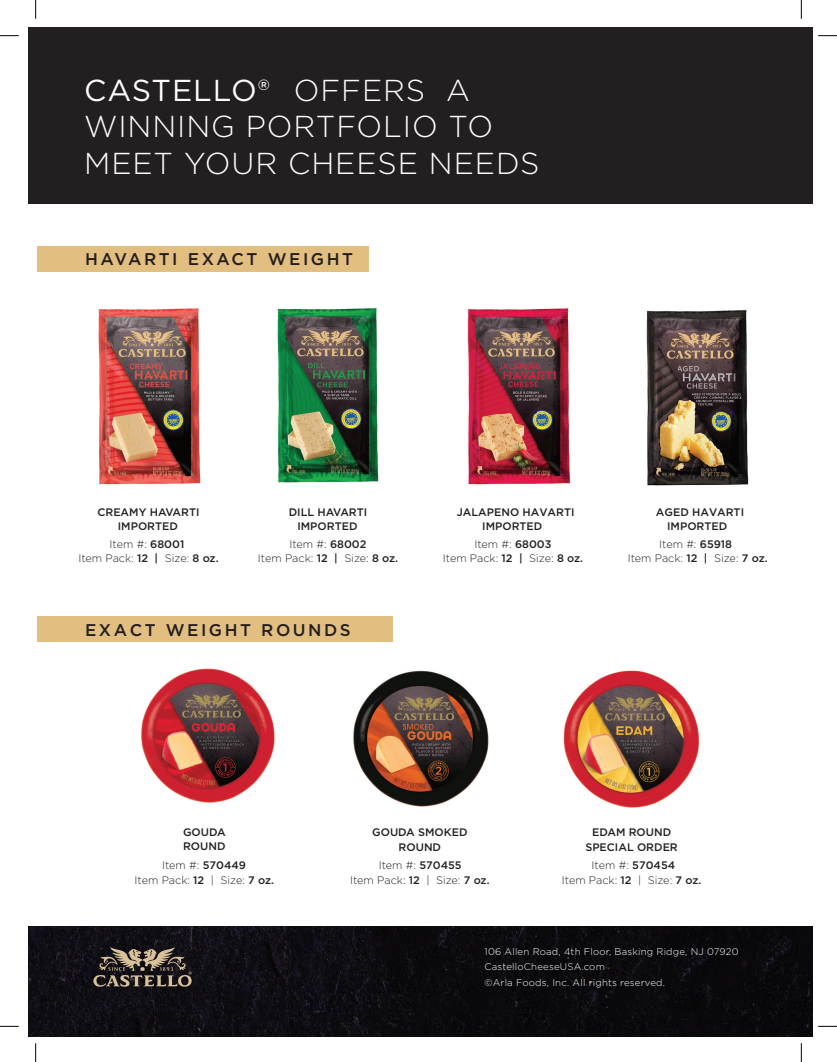
<style>
.page{position:relative;width:837px;height:1062px;background:#fff}
.page>*{position:absolute;margin:0;border:0;box-sizing:border-box;transform-origin:0 0}
.t1{font:300 30.25px/36.2px "Gotham";letter-spacing:.03em;color:#fff}
.t2{font:500 16.88px "Gotham";letter-spacing:.15em;color:#231f20}
.t3{font:300 10.88px/14.5px "Gotham";color:#231f20;text-align:center}
.t4{font:500 10.88px/14.5px "Gotham";color:#231f20;text-align:center}
.t5{font:300 9.62px/15.8px "Gotham";letter-spacing:.02em;color:#fff}
.s1{font-weight:400}
.s2{font-weight:500}
</style>
<div class="page">
<img style="left:98px;top:308px;width:103px;height:177px">
<img style="left:277px;top:308px;width:102px;height:175px">
<div style="left:37px;top:245px;width:332px;height:26px;background:#e3be81"></div>
<img style="left:467px;top:308px;width:102px;height:31px">
<img style="left:467px;top:339px;width:104px;height:146px">
<img style="left:646px;top:310px;width:102px;height:143px">
<img style="left:647px;top:453px;width:102px;height:33px">
<div style="left:28px;top:27px;width:784px;height:176px;background:#231f20"></div>
<img style="left:28px;top:926px;width:784px;height:110px">
<svg style="left:93px;top:947px;width:98px;height:39px;background:#514840"></svg>
<div style="left:37px;top:616px;width:356px;height:26px;background:#e3be81"></div>
<img style="left:140px;top:668px;width:136px;height:135px">
<img style="left:353px;top:670px;width:136px;height:137px">
<img style="left:563px;top:670px;width:136px;height:138px">
<svg style="left:0;top:35px;width:19px;height:1px"></svg>
<svg style="left:818px;top:35px;width:18px;height:1px"></svg>
<svg style="left:0;top:1025px;width:19px;height:1px"></svg>
<svg style="left:818px;top:1025px;width:18px;height:1px"></svg>
<svg style="left:35px;top:0;width:1px;height:19px"></svg>
<svg style="left:35px;top:1043px;width:1px;height:18px"></svg>
<svg style="left:800px;top:0;width:1px;height:19px"></svg>
<svg style="left:800px;top:1043px;width:1px;height:18px"></svg>
<h1 class="t1" style="left:84px;top:71px;width:457px"><span class="s1">CASTELLO®</span> OFFERS A<br>WINNING PORTFOLIO TO<br>MEET YOUR CHEESE NEEDS</h1>
<h2 class="t2" style="left:85px;top:248px;width:269px">HAVARTI EXACT WEIGHT</h2>
<p class="t4" style="left:97px;top:504px;width:104px">CREAMY HAVARTI<br>IMPORTED</p>
<p class="t4" style="left:289px;top:504px;width:80px">DILL HAVARTI<br>IMPORTED</p>
<p class="t4" style="left:482px;top:505px;width:94px;line-height:14px;text-align:left;text-indent:-25px">JALAPENO HAVARTI<br>IMPORTED</p>
<p class="t4" style="left:655px;top:505px;width:90px;line-height:14px">AGED HAVARTI<br>IMPORTED</p>
<p class="t3" style="left:78px;top:536px;width:142px">Item #: <span class="s2">68001<br></span>Item Pack: <span class="s2">12 |</span> Size: <span class="s2">8 oz.</span></p>
<p class="t3" style="left:258px;top:536px;width:142px">Item #: <span class="s2">68002<br></span>Item Pack: <span class="s2">12 |</span> Size: <span class="s2">8 oz.</span></p>
<p class="t3" style="left:442px;top:536px;width:142px">Item #: <span class="s2">68003<br></span>Item Pack: <span class="s2">12 |</span> Size: <span class="s2">8 oz.</span></p>
<p class="t3" style="left:627px;top:536px;width:141px">Item #: <span class="s2">65918<br></span>Item Pack: <span class="s2">12 |</span> Size: <span class="s2">7 oz.</span></p>
<h2 class="t2" style="left:85px;top:618px;width:267px">EXACT WEIGHT ROUNDS</h2>
<p class="t4" style="left:183px;top:824px;width:44px;text-align:left">GOUDA<br>ROUND</p>
<p class="t3" style="left:134px;top:857px;width:141px">Item #: <span class="s2">570449<br></span>Item Pack: <span class="s2">12</span> | Size: <span class="s2">7 oz.</span></p>
<p class="t4" style="left:372px;top:824px;width:97px">GOUDA SMOKED<br>ROUND</p>
<p class="t3" style="left:350px;top:857px;width:141px">Item #: <span class="s2">570455<br></span>Item Pack: <span class="s2">12</span> | Size: <span class="s2">7 oz.</span></p>
<p class="t4" style="left:585px;top:824px;width:94px">EDAM ROUND<br>SPECIAL ORDER</p>
<p class="t3" style="left:561px;top:857px;width:141px">Item #: <span class="s2">570454<br></span>Item Pack: <span class="s2">12</span> | Size: <span class="s2">7 oz.</span></p>
<p class="t5" style="left:484px;top:943px;width:255px">106 Allen Road, 4th Floor, Basking Ridge, NJ 07920<br>CastelloCheeseUSA.com<br>©Arla Foods, Inc. All rights reserved.</p>
</div>
